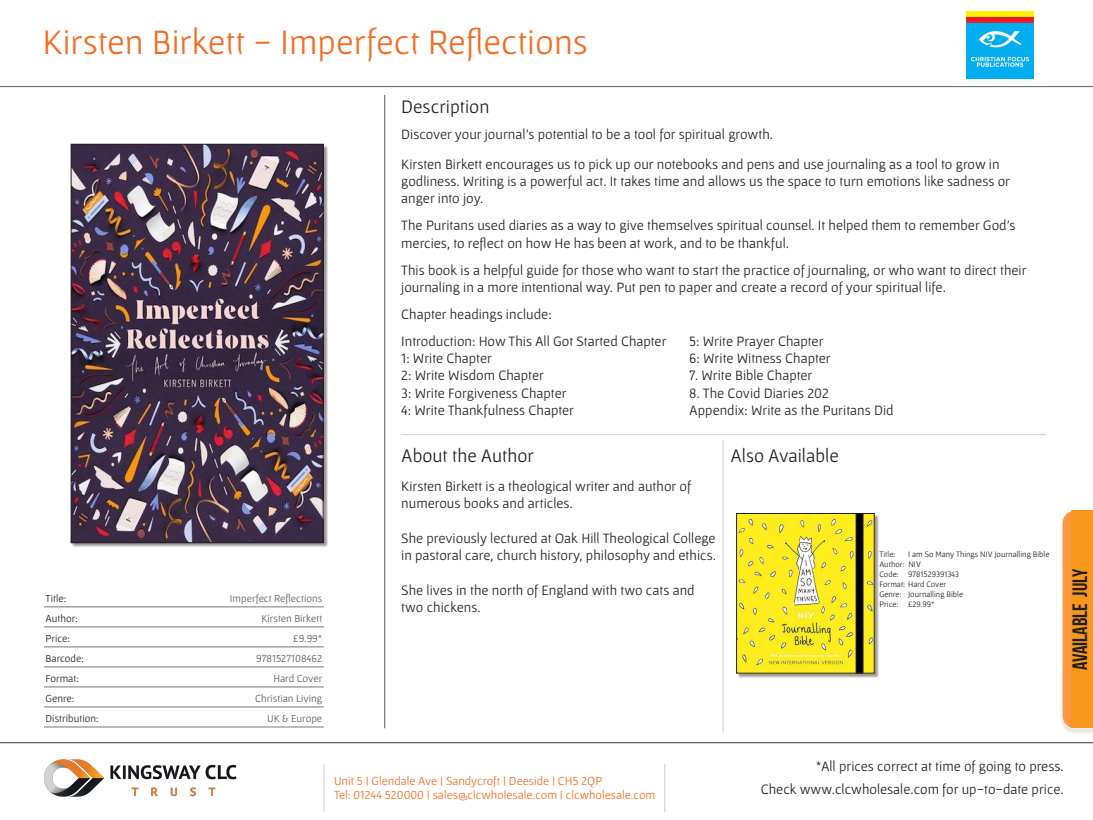
<style>
.page{position:relative;width:1093px;height:820px;background:#fff}
.page>*{position:absolute;margin:0;border:0;box-sizing:border-box;transform-origin:0 0}
.t1{font:36px "Gafata";color:#f36e21}
.t2{font:20.8px "Bebas Neue";color:#231f20}
.t3{font:19.2px "Gafata";color:#231f20}
.t4{font:14.4px/17.3px "Gafata";color:#231f20}
.t5{font:12.4px "Gafata";color:#f36e21}
.t6{font:10.8px "Gafata";color:#645a57}
.t7{font:10.8px "Gafata";color:#231f20}
.t8{font:8.4px "Gafata";color:#231f20}
</style>
<div class="page">
<hr style="left:0;top:86px;width:1093px;height:1px;background:#7b7574">
<hr style="left:0;top:741px;width:1093px;height:2px;background:#655a57">
<hr style="left:323px;top:764px;width:1px;height:48px;background:#7b7574">
<div style="left:1060px;top:512px;width:33px;height:221px;background:#231f20;opacity:.1"></div>
<svg style="left:1062px;top:510px;width:10px;height:217px;background:#fd9e4c"></svg>
<div style="left:1072px;top:510px;width:21px;height:217px;background:#f7971d"></div>
<hr style="left:384px;top:95px;width:1px;height:633px;background:#7b7574">
<hr style="left:110px;top:726px;width:214px;height:1px;background:#7b7574">
<hr style="left:44px;top:606px;width:66px;height:1px;background:#7b7574">
<hr style="left:110px;top:606px;width:214px;height:1px;background:#7b7574">
<hr style="left:44px;top:626px;width:66px;height:1px;background:#7b7574">
<hr style="left:110px;top:626px;width:214px;height:1px;background:#7b7574">
<hr style="left:44px;top:646px;width:66px;height:1px;background:#7b7574">
<hr style="left:110px;top:646px;width:214px;height:1px;background:#7b7574">
<hr style="left:44px;top:666px;width:66px;height:1px;background:#7b7574">
<hr style="left:110px;top:666px;width:214px;height:1px;background:#7b7574">
<hr style="left:44px;top:686px;width:66px;height:1px;background:#7b7574">
<hr style="left:110px;top:686px;width:214px;height:1px;background:#7b7574">
<hr style="left:44px;top:706px;width:66px;height:1px;background:#7b7574">
<hr style="left:110px;top:706px;width:214px;height:1px;background:#7b7574">
<hr style="left:401px;top:434px;width:645px;height:1px;background:#7b7574">
<img style="left:28px;top:726px;width:235px;height:71px">
<hr style="left:664px;top:764px;width:1px;height:48px;background:#7b7574">
<div style="left:737px;top:513px;width:142px;height:165px;background:#7b7574;opacity:.75"></div>
<img style="left:738px;top:515px;width:134px;height:156px">
<div style="left:736px;top:513px;width:138px;height:160px;border:1px solid #231f20"></div>
<hr style="left:722px;top:440px;width:2px;height:292px;background:#7b7574">
<div style="left:72px;top:145px;width:256px;height:402px;background:#7b7574;opacity:.75"></div>
<img style="left:73px;top:146px;width:248px;height:394px">
<div style="left:71px;top:144px;width:252px;height:398px;border:1px solid #231f20"></div>
<img style="left:967px;top:11px;width:66px;height:67px">
<p class="t1" style="left:42px;top:20px;width:547px">Kirsten Birkett - Imperfect Reflections</p>
<p class="t7" style="left:46px;top:591px;width:22px">Title:</p>
<p class="t6" style="left:230px;top:591px;width:94px">Imperfect Reflections</p>
<p class="t7" style="left:46px;top:611px;width:34px">Author:</p>
<p class="t6" style="left:261px;top:611px;width:62px">Kirsten Birkett</p>
<p class="t7" style="left:46px;top:631px;width:26px">Price:</p>
<p class="t6" style="left:293px;top:631px;width:31px">£9.99*</p>
<p class="t7" style="left:46px;top:651px;width:40px">Barcode:</p>
<p class="t6" style="left:256px;top:651px;width:68px">9781527108462</p>
<p class="t7" style="left:46px;top:671px;width:35px">Format:</p>
<p class="t6" style="left:273px;top:671px;width:51px">Hard Cover</p>
<p class="t7" style="left:46px;top:691px;width:30px">Genre:</p>
<p class="t6" style="left:255px;top:691px;width:69px">Christian Living</p>
<p class="t7" style="left:46px;top:711px;width:54px">Distribution:</p>
<p class="t6" style="left:267px;top:711px;width:56px">UK &amp; Europe</p>
<p class="t3" style="left:401px;top:95px;width:90px">Description</p>
<p class="t4" style="left:401px;top:126px;width:373px">Discover your journal’s potential to be a tool for spiritual growth.</p>
<p class="t4" style="left:401px;top:155px;width:610px">Kirsten Birkett encourages us to pick up our notebooks and pens and use journaling as a tool to grow in godliness. Writing is a powerful act. It takes time and allows us the space to turn emotions like sadness or anger into joy.</p>
<p class="t4" style="left:401px;top:216px;width:616px">The Puritans used diaries as a way to give themselves spiritual counsel. It helped them to remember God’s mercies, to reflect on how He has been at work, and to be thankful.</p>
<p class="t4" style="left:401px;top:260px;width:627px">This book is a helpful guide for those who want to start the practice of journaling, or who want to direct their journaling in a more intentional way. Put pen to paper and create a record of your spiritual life.</p>
<p class="t4" style="left:401px;top:305px;width:152px">Chapter headings include:</p>
<p class="t4" style="left:401px;top:331px;width:267px">Introduction: How This All Got Started Chapter</p>
<p class="t4" style="left:689px;top:331px;width:136px">5: Write Prayer Chapter</p>
<p class="t4" style="left:401px;top:349px;width:92px">1: Write Chapter</p>
<p class="t4" style="left:689px;top:349px;width:143px">6: Write Witness Chapter</p>
<p class="t4" style="left:401px;top:366px;width:144px">2: Write Wisdom Chapter</p>
<p class="t4" style="left:689px;top:366px;width:125px">7. Write Bible Chapter</p>
<p class="t4" style="left:401px;top:383px;width:167px">3: Write Forgiveness Chapter</p>
<p class="t4" style="left:689px;top:383px;width:141px">8. The Covid Diaries 202</p>
<p class="t4" style="left:401px;top:401px;width:174px">4: Write Thankfulness Chapter</p>
<p class="t4" style="left:689px;top:401px;width:206px">Appendix: Write as the Puritans Did</p>
<p class="t3" style="left:731px;top:444px;width:110px">Also Available</p>
<p class="t3" style="left:401px;top:444px;width:134px">About the Author</p>
<p class="t4" style="left:401px;top:477px;width:291px">Kirsten Birkett is a theological writer and author of numerous books and articles.</p>
<p class="t4" style="left:401px;top:529px;width:316px">She previously lectured at Oak Hill Theological College in pastoral care, church history, philosophy and ethics.</p>
<p class="t4" style="left:401px;top:580px;width:295px">She lives in the north of England with two cats and two chickens.</p>
<p class="t8" style="left:879px;top:549px;width:18px">Title:</p>
<p class="t8" style="left:908px;top:549px;width:143px">I am So Many Things NIV Journalling Bible</p>
<p class="t8" style="left:879px;top:559px;width:43px">Author: NIV</p>
<p class="t8" style="left:879px;top:569px;width:81px">Code: 9781529391343</p>
<p class="t8" style="left:879px;top:579px;width:68px">Format: Hard Cover</p>
<p class="t8" style="left:879px;top:589px;width:85px">Genre: Journalling Bible</p>
<p class="t8" style="left:879px;top:599px;width:57px">Price: £29.99*</p>
<p class="t2" style="left:1069px;top:669px;width:102px;rotate:-90deg">Available july</p>
<p class="t5" style="left:334px;top:772px;width:270px">Unit 5 | Glendale Ave | Sandycroft | Deeside | CH5 2QP</p>
<p class="t5" style="left:334px;top:787px;width:323px">Tel: 01244 520000 | sales@clcwholesale.com | clcwholesale.com</p>
<p class="t4" style="left:816px;top:756px;width:249px">*All prices correct at time of going to press.</p>
<p class="t4" style="left:761px;top:779px;width:304px">Check www.clcwholesale.com for up-to-date price.</p>
</div>
